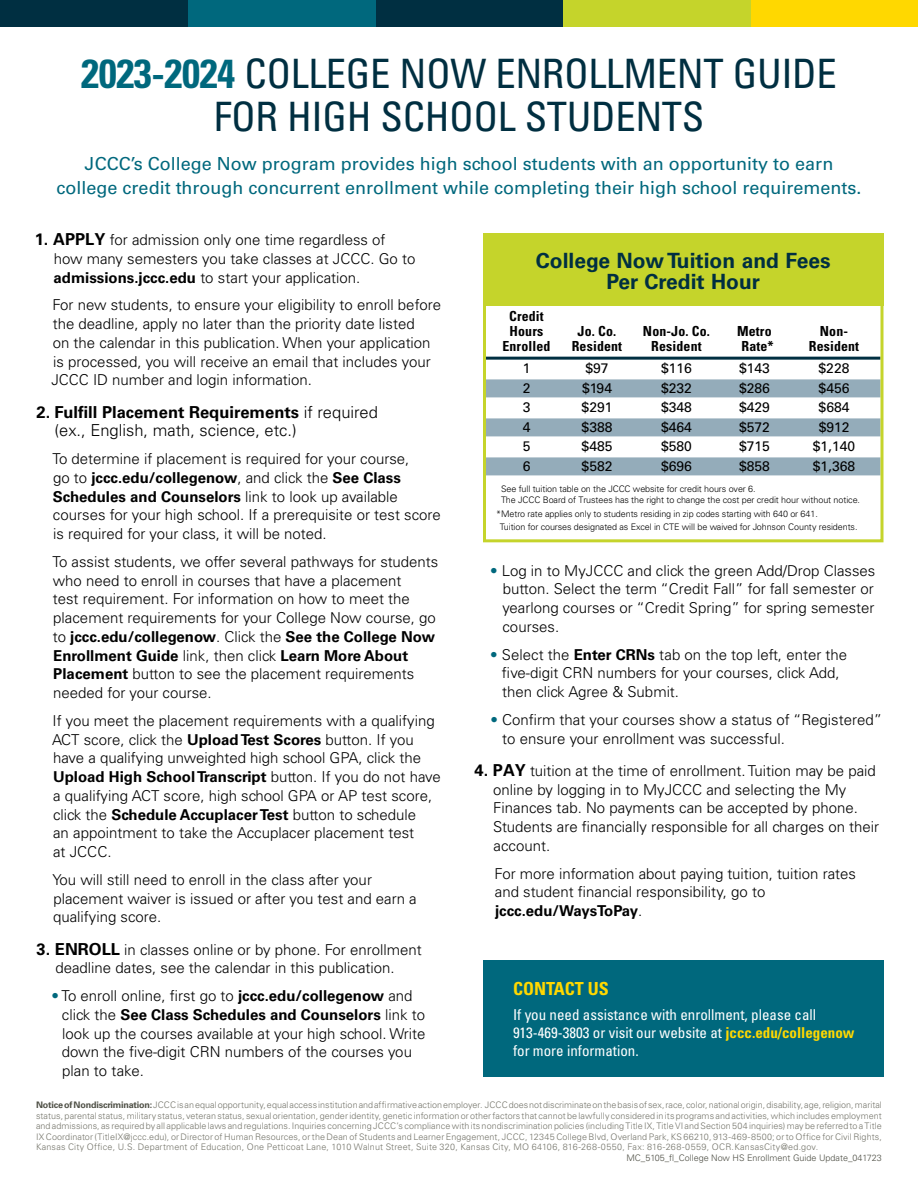
<style>
.page{position:relative;width:918px;height:1188px;background:#fff}
.page>*{position:absolute;margin:0;border:0;box-sizing:border-box;transform-origin:0 0}
.t1{font:condensed 40.5px/43.5px "Univers LT Std";letter-spacing:-.01em;color:#002f41;text-align:center}
.t2{font:700 21px/21px "Univers LT Std";color:#002f41;text-align:center}
.t3{font:18px/24px "Univers LT Std";color:#00687d;text-align:center}
.t4{font:700 condensed 18px "Univers LT Std";color:#ffd800}
.t5{font:300 16.5px/18.8px "Univers LT Std";color:#000}
.t6{font:300 15px/18.8px "Univers LT Std";color:#000}
.t7{font:condensed 15px/18px "Univers LT Std";color:#fff}
.t8{font:13.8px "Univers LT Std";color:#000}
.t9{font:700 condensed 13.8px/15px "Univers LT Std";letter-spacing:.01em;color:#000}
.t10{font:300 9px "Univers LT Std";letter-spacing:.005em;color:#75756b}
.t11{font:300 9px/10.8px "Univers LT Std";letter-spacing:-.01em;color:#000}
.t12{font:300 9px "Univers LT Std";color:#4e4f45}
.s1{font-weight:700;color:#00687d}
.s2{font-weight:700;font-size:16.5px}
.s3{font-weight:700}
.s4{color:#00687d}
.s5{font-weight:700;color:#ffd800}
.s6{font-weight:700;color:#4e4f45}
</style>
<div class="page">
<div style="left:0;top:0;width:188px;height:27px;background:#002f41"></div>
<div style="left:188px;top:0;width:188px;height:27px;background:#00687d"></div>
<div style="left:376px;top:0;width:188px;height:27px;background:#002f41"></div>
<div style="left:564px;top:0;width:187px;height:27px;background:#c5d42b"></div>
<div style="left:751px;top:0;width:167px;height:27px;background:#ffd800"></div>
<hr style="left:486px;top:357px;width:394px;height:3px;background:#002f41">
<div style="left:486px;top:379px;width:394px;height:18px;background:#94acba"></div>
<div style="left:486px;top:418px;width:394px;height:18px;background:#94acba"></div>
<div style="left:486px;top:457px;width:394px;height:18px;background:#94acba"></div>
<div style="left:483px;top:279px;width:401px;height:263px;border:3px solid #c5d42b"></div>
<div style="left:483px;top:233px;width:401px;height:73px;background:#c5d42b"></div>
<div style="left:483px;top:960px;width:401px;height:117px;background:#00687d"></div>
<h1 class="t1" style="left:81px;top:51px;width:757px"><span class="s1">2023-2024</span> COLLEGE NOW ENROLLMENT GUIDE<br>FOR HIGH SCHOOL STUDENTS</h1>
<p class="t3" style="left:57px;top:152px;width:806px">JCCC’s College Now program provides high school students with an opportunity to earn college credit through concurrent enrollment while completing their high school requirements.</p>
<p class="t6" style="left:54px;top:231px;width:363px;text-indent:-19px"><span class="s2">1. APPLY</span> for admission only one time regardless of how many semesters you take classes at JCCC. Go to <span class="s3">admissions.jccc.edu</span> to start your application.</p>
<p class="t6" style="left:51px;top:296px;width:391px">For new students, to ensure your eligibility to enroll before the deadline, apply no later than the priority date listed<br>on the calendar in this publication. When your application is processed, you will receive an email that includes your JCCC ID number and login information.</p>
<p class="t5" style="left:55px;top:403px;width:325px;text-indent:-18px"><span class="s3">2. Fulfill Placement Requirements</span> if required (ex., English, math, science, etc.)</p>
<p class="t6" style="left:52px;top:450px;width:390px">To determine if placement is required for your course,<br>go to <span class="s3">jccc.edu/collegenow</span>, and click the <span class="s3">See Class Schedules and Counselors</span> link to look up available courses for your high school. If a prerequisite or test score is required for your class, it will be noted.</p>
<p class="t6" style="left:52px;top:552px;width:387px">To assist students, we offer several pathways for students who need to enroll in courses that have a placement<br>test requirement. For information on how to meet the placement requirements for your College Now course, go to <span class="s3">jccc.edu/collegenow</span>. Click the <span class="s3">See the College Now Enrollment Guide</span> link, then click <span class="s3">Learn More About Placement</span> button to see the placement requirements needed for your course.</p>
<p class="t6" style="left:52px;top:711px;width:390px">If you meet the placement requirements with a qualifying ACT score, click the <span class="s3">Upload Test Scores</span> button. If you have a qualifying unweighted high school GPA, click the <span class="s3">Upload High School Transcript</span> button. If you do not have a qualifying ACT score, high school GPA or AP test score, click the <span class="s3">Schedule Accuplacer Test</span> button to schedule<br>an appointment to take the Accuplacer placement test<br>at JCCC.</p>
<p class="t6" style="left:53px;top:870px;width:366px">You will still need to enroll in the class after your placement waiver is issued or after you test and earn a qualifying score.</p>
<p class="t6" style="left:37px;top:940px;width:387px;text-align:center"><span class="s2">3. ENROLL</span> in classes online or by phone. For enrollment deadline dates, see the calendar in this publication.</p>
<p class="t6" style="left:62px;top:987px;width:365px;text-indent:-10px"><span class="s4">•</span> To enroll online, first go to <span class="s3">jccc.edu/collegenow</span> and click the <span class="s3">See Class Schedules and Counselors</span> link to look up the courses available at your high school. Write down the five-digit CRN numbers of the courses you plan to take.</p>
<p class="t2" style="left:536px;top:250px;width:296px">College Now Tuition and Fees<br>Per Credit Hour</p>
<p class="t9" style="left:509px;top:308px;width:36px">Credit<br>Hours</p>
<p class="t9" style="left:578px;top:323px;width:40px">Jo. Co.</p>
<p class="t9" style="left:643px;top:323px;width:68px">Non-Jo. Co.</p>
<p class="t9" style="left:737px;top:323px;width:36px">Metro</p>
<p class="t9" style="left:820px;top:323px;width:30px">Non-</p>
<p class="t9" style="left:502px;top:338px;width:49px">Enrolled</p>
<p class="t9" style="left:572px;top:338px;width:52px">Resident</p>
<p class="t9" style="left:651px;top:338px;width:52px">Resident</p>
<p class="t9" style="left:742px;top:338px;width:34px">Rate*</p>
<p class="t9" style="left:809px;top:338px;width:52px">Resident</p>
<p class="t8" style="left:523px;top:360px;width:9px">1</p>
<p class="t8" style="left:585px;top:360px;width:25px">$97</p>
<p class="t8" style="left:661px;top:360px;width:32px">$116</p>
<p class="t8" style="left:739px;top:360px;width:32px">$143</p>
<p class="t8" style="left:819px;top:360px;width:32px">$228</p>
<p class="t8" style="left:523px;top:380px;width:9px">2</p>
<p class="t8" style="left:582px;top:380px;width:32px">$194</p>
<p class="t8" style="left:661px;top:380px;width:32px">$232</p>
<p class="t8" style="left:739px;top:380px;width:32px">$286</p>
<p class="t8" style="left:819px;top:380px;width:32px">$456</p>
<p class="t8" style="left:523px;top:399px;width:9px">3</p>
<p class="t8" style="left:582px;top:399px;width:32px">$291</p>
<p class="t8" style="left:661px;top:399px;width:32px">$348</p>
<p class="t8" style="left:739px;top:399px;width:32px">$429</p>
<p class="t8" style="left:819px;top:399px;width:32px">$684</p>
<p class="t8" style="left:523px;top:419px;width:9px">4</p>
<p class="t8" style="left:582px;top:419px;width:32px">$388</p>
<p class="t8" style="left:661px;top:419px;width:32px">$464</p>
<p class="t8" style="left:739px;top:419px;width:32px">$572</p>
<p class="t8" style="left:819px;top:419px;width:32px">$912</p>
<p class="t8" style="left:523px;top:438px;width:9px">5</p>
<p class="t8" style="left:582px;top:438px;width:32px">$485</p>
<p class="t8" style="left:661px;top:438px;width:32px">$580</p>
<p class="t8" style="left:739px;top:438px;width:32px">$715</p>
<p class="t8" style="left:813px;top:438px;width:44px">$1,140</p>
<p class="t8" style="left:523px;top:458px;width:9px">6</p>
<p class="t8" style="left:582px;top:458px;width:32px">$582</p>
<p class="t8" style="left:661px;top:458px;width:32px">$696</p>
<p class="t8" style="left:739px;top:458px;width:32px">$858</p>
<p class="t8" style="left:813px;top:458px;width:44px">$1,368</p>
<p class="t11" style="left:501px;top:483px;width:361px">See full tuition table on the JCCC website for credit hours over 6.<br>The JCCC Board of Trustees has the right to change the cost per credit hour without notice.</p>
<p class="t11" style="left:500px;top:506px;width:359px;line-height:13.8px;text-indent:-4px">*Metro rate applies only to students residing in zip codes starting with 640 or 641.<br>Tuition for courses designated as Excel in CTE will be waived for Johnson County residents.</p>
<p class="t6" style="left:502px;top:561px;width:374px;text-align:justify;text-indent:-12px"><span class="s4">•</span> Log in to MyJCCC and click the green Add/Drop Classes button. Select the term “Credit Fall” for fall semester or yearlong courses or “Credit Spring” for spring semester courses.</p>
<p class="t6" style="left:502px;top:645px;width:347px;text-indent:-12px"><span class="s4">•</span> Select the <span class="s3">Enter CRNs</span> tab on the top left, enter the five-digit CRN numbers for your courses, click Add, then click Agree &amp; Submit.</p>
<p class="t6" style="left:502px;top:710px;width:381px;text-indent:-12px"><span class="s4">•</span> Confirm that your courses show a status of “Registered” to ensure your enrollment was successful.</p>
<p class="t6" style="left:493px;top:761px;width:388px;text-indent:-18px"><span class="s2">4. PAY</span> tuition at the time of enrollment. Tuition may be paid online by logging in to MyJCCC and selecting the My Finances tab. No payments can be accepted by phone.<br>Students are financially responsible for all charges on their account.</p>
<p class="t6" style="left:495px;top:864px;width:363px">For more information about paying tuition, tuition rates and student financial responsibility, go to <span class="s3">jccc.edu/WaysToPay</span>.</p>
<p class="t4" style="left:513px;top:977px;width:97px">CONTACT US</p>
<p class="t7" style="left:513px;top:1005px;width:343px">If you need assistance with enrollment, please call<br>913-469-3803 or visit our website at <span class="s5">jccc.edu/collegenow </span>for more information.</p>
<p class="t10" style="left:36px;top:1100px;width:847px"><span class="s6">Notice of Nondiscrimination:</span>JCCC is an equal opportunity, equal access institution and affirmative action employer. JCCC does not discriminate on the basis of sex, race, color, national origin, disability, age, religion, marital</p>
<p class="t10" style="left:36px;top:1110px;width:847px">status, parental status, military status, veteran status, sexual orientation, gender identity, genetic information or other factors that cannot be lawfully considered in its programs and activities, which includes employment</p>
<p class="t10" style="left:36px;top:1121px;width:847px">and admissions, as required by all applicable laws and regulations. Inquiries concerning JCCC’s compliance with its nondiscrimination policies (including Title IX, Title VI and Section 504 inquiries) may be referred to a Title</p>
<p class="t10" style="left:36px;top:1131px;width:847px">IX Coordinator (TitleIX@jccc.edu), or Director of Human Resources, or the Dean of Students and Learner Engagement, JCCC, 12345 College Blvd, Overland Park, KS 66210, 913-469-8500; or to Office for Civil Rights,</p>
<p class="t10" style="left:36px;top:1142px;width:784px">Kansas City Office, U.S. Department of Education, One Petticoat Lane, 1010 Walnut Street, Suite 320, Kansas City, MO 64106, 816-268-0550, Fax: 816-268-0559, OCR.KansasCity@ed.gov.</p>
<p class="t12" style="left:626px;top:1152px;width:257px">MC_5105_fl_College Now HS Enrollment Guide Update_041723</p>
</div>
